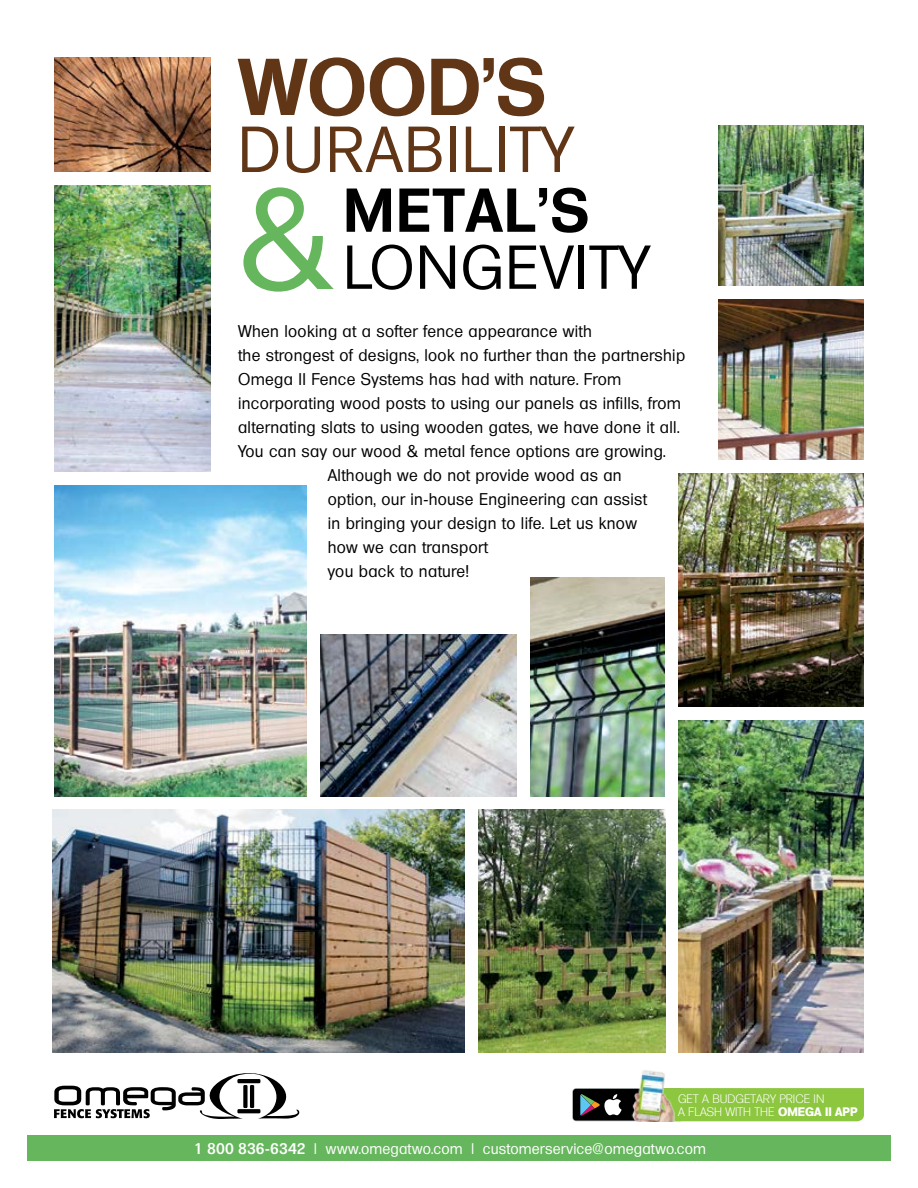
<style>
.page{position:relative;width:918px;height:1188px;background:#fff}
.page>*{position:absolute;margin:0;border:0;box-sizing:border-box;transform-origin:0 0}
.t1{font:138px "Formula";color:#66b65d}
.t2{font:600 78px "Formula";color:#603616}
.t3{font:63px "Formula";letter-spacing:.03em;color:#603616}
.t4{font:60px "Formula";letter-spacing:.03em;color:#000}
.t5{font:600 60px "Formula";letter-spacing:.03em;color:#000}
.t6{font:16.5px "Formula";letter-spacing:.02em;color:#000}
.t7{font:15px "Formula";letter-spacing:.01em;color:#fff}
.t8{font:300 12px/13.5px "Formula";color:#fff}
.s1{font-weight:700}
.s2{font-weight:500}
</style>
<div class="page">
<div style="left:27px;top:1135px;width:864px;height:26px;background:#66b65d"></div>
<img style="left:52px;top:810px;width:413px;height:243px">
<img style="left:530px;top:578px;width:135px;height:218px">
<img style="left:320px;top:635px;width:197px;height:161px">
<img style="left:54px;top:485px;width:253px;height:311px">
<img style="left:678px;top:720px;width:186px;height:333px">
<img style="left:718px;top:299px;width:146px;height:161px">
<img style="left:718px;top:125px;width:146px;height:161px">
<img style="left:678px;top:473px;width:186px;height:234px">
<img style="left:478px;top:810px;width:188px;height:243px">
<svg style="left:54px;top:1073px;width:245px;height:46px"></svg>
<img style="left:54px;top:185px;width:157px;height:287px">
<img style="left:54px;top:57px;width:157px;height:115px">
<div style="left:572px;top:1088px;width:112px;height:33px;background:#b1b4b6;border-radius:4px"></div>
<div style="left:573px;top:1089px;width:110px;height:32px;background:#000;border-radius:3px"></div>
<svg style="left:580px;top:1094px;width:39px;height:22px"></svg>
<div style="left:692px;top:1088px;width:172px;height:33px;background:#8dc63f"></div>
<img style="left:619px;top:1070px;width:73px;height:51px">
<h2 class="t2" style="left:238px;top:41px;width:310px">WOOD’S</h2>
<h3 class="t3" style="left:238px;top:112px;width:337px">DURABILITY</h3>
<h1 class="t1" style="left:238px;top:159px;width:100px">&amp;</h1>
<p class="t6" style="left:238px;top:321px;width:355px">When looking at a softer fence appearance with</p>
<p class="t6" style="left:238px;top:345px;width:449px">the strongest of designs, look no further than the partnership</p>
<p class="t6" style="left:238px;top:369px;width:385px">Omega II Fence Systems has had with nature. From</p>
<p class="t6" style="left:238px;top:393px;width:445px">incorporating wood posts to using our panels as infills, from</p>
<p class="t6" style="left:238px;top:417px;width:443px">alternating slats to using wooden gates, we have done it all.</p>
<p class="t6" style="left:238px;top:441px;width:429px">You can say our wood &amp; metal fence options are growing.</p>
<p class="t6" style="left:328px;top:465px;width:295px">Although we do not provide wood as an</p>
<p class="t6" style="left:328px;top:489px;width:321px">option, our in-house Engineering can assist</p>
<p class="t6" style="left:328px;top:513px;width:311px">in bringing your design to life. Let us know</p>
<p class="t6" style="left:328px;top:537px;width:162px">how we can transport</p>
<p class="t6" style="left:328px;top:561px;width:143px">you back to nature!</p>
<h3 class="t5" style="left:343px;top:175px;width:247px">METAL’S</h3>
<h3 class="t4" style="left:343px;top:232px;width:308px">LONGEVITY</h3>
<p class="t8" style="left:678px;top:1092px;width:181px">GET A BUDGETARY PRICE IN<br>A FLASH WITH THE <span class="s1">OMEGA II APP</span></p>
<p class="t7" style="left:194px;top:1140px;width:514px"><span class="s2">1 800 836-6342</span> | www.omegatwo.com | customerservice@omegatwo.com</p>
</div>
